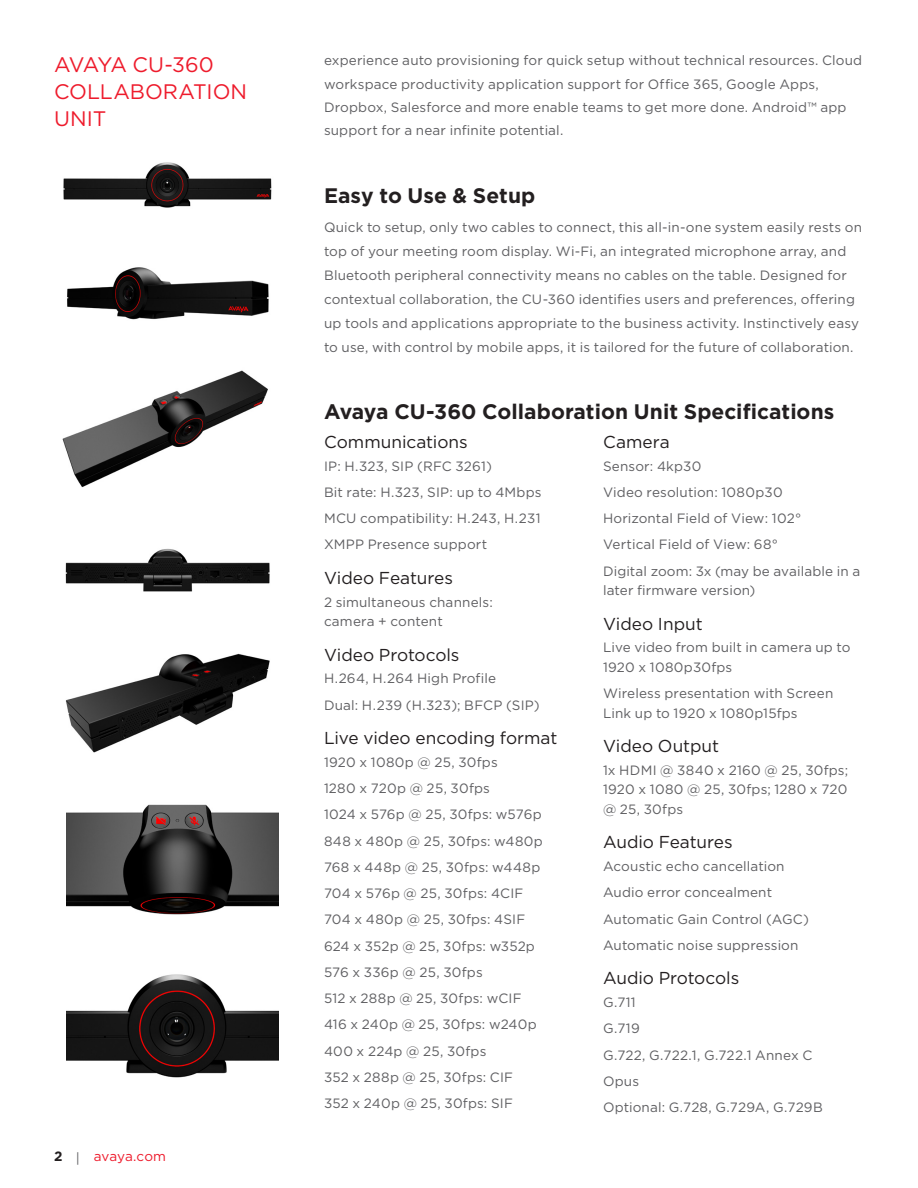
<style>
.page{position:relative;width:918px;height:1188px;background:#fff}
.page>*{position:absolute;margin:0;border:0;box-sizing:border-box;transform-origin:0 0}
.Body_Header{font:700 21px "Gotham";color:#231f20}
.Quotes{font:21px/27px "Gotham";color:#ee1b2c}
.Body_Subhead{font:17.25px "Gotham";color:#231f20}
.specifications{font:13.5px/19.5px "Gotham";letter-spacing:.015em;color:#5f5f62}
.Body_copy{font:13.5px/24px "Gotham";letter-spacing:.01em;color:#5f5f62}
.t1{font:13.5px "Gotham";color:#ee1b2c}
.s1{font-weight:700;color:#231f20}
.s2{color:#5f5f62}
</style>
<div class="page">
<img style="left:63px;top:162px;width:209px;height:46px">
<img style="left:67px;top:267px;width:202px;height:53px">
<img style="left:62px;top:370px;width:206px;height:118px">
<img style="left:65px;top:548px;width:205px;height:44px">
<img style="left:65px;top:653px;width:205px;height:100px">
<img style="left:66px;top:804px;width:213px;height:111px">
<img style="left:66px;top:974px;width:213px;height:104px">
<p class="Quotes" style="left:54px;top:50px;width:195px">AVAYA CU-360<br>COLLABORATION<br>UNIT</p>
<p class="t1" style="left:54px;top:1149px;width:114px"><span class="s1">2</span> <span class="s2">|</span> avaya.com</p>
<p class="Body_copy" style="left:324px;top:49px;width:540px;line-height:23.2px">experience auto provisioning for quick setup without technical resources. Cloud workspace productivity application support for Office 365, Google Apps, Dropbox, Salesforce and more enable teams to get more done. Android™ app support for a near infinite potential.</p>
<p class="Body_Header" style="left:324px;top:183px;width:213px">Easy to Use &amp; Setup</p>
<p class="Body_copy" style="left:324px;top:215px;width:540px">Quick to setup, only two cables to connect, this all-in-one system easily rests on top of your meeting room display. Wi-Fi, an integrated microphone array, and Bluetooth peripheral connectivity means no cables on the table. Designed for contextual collaboration, the CU-360 identifies users and preferences, offering up tools and applications appropriate to the business activity. Instinctively easy to use, with control by mobile apps, it is tailored for the future of collaboration.</p>
<p class="Body_Header" style="left:324px;top:400px;width:512px">Avaya CU-360 Collaboration Unit Specifications</p>
<p class="Body_Subhead" style="left:324px;top:432px;width:145px">Communications</p>
<p class="specifications" style="left:324px;top:456px;width:169px">IP: H.323, SIP (RFC 3261)</p>
<p class="specifications" style="left:324px;top:482px;width:219px">Bit rate: H.323, SIP: up to 4Mbps</p>
<p class="specifications" style="left:324px;top:508px;width:218px">MCU compatibility: H.243, H.231</p>
<p class="specifications" style="left:324px;top:535px;width:165px">XMPP Presence support</p>
<p class="Body_Subhead" style="left:324px;top:568px;width:131px">Video Features</p>
<p class="specifications" style="left:324px;top:592px;width:170px">2 simultaneous channels: camera + content</p>
<p class="Body_Subhead" style="left:324px;top:645px;width:137px">Video Protocols</p>
<p class="specifications" style="left:324px;top:669px;width:174px">H.264, H.264 High Profile</p>
<p class="specifications" style="left:324px;top:695px;width:217px">Dual: H.239 (H.323); BFCP (SIP)</p>
<p class="Body_Subhead" style="left:324px;top:728px;width:235px">Live video encoding format</p>
<p class="specifications" style="left:324px;top:752px;width:175px">1920 x 1080p @ 25, 30fps</p>
<p class="specifications" style="left:324px;top:778px;width:167px">1280 x 720p @ 25, 30fps</p>
<p class="specifications" style="left:324px;top:805px;width:219px">1024 x 576p @ 25, 30fps: w576p</p>
<p class="specifications" style="left:324px;top:831px;width:220px">848 x 480p @ 25, 30fps: w480p</p>
<p class="specifications" style="left:324px;top:857px;width:218px">768 x 448p @ 25, 30fps: w448p</p>
<p class="specifications" style="left:324px;top:883px;width:201px">704 x 576p @ 25, 30fps: 4CIF</p>
<p class="specifications" style="left:324px;top:910px;width:203px">704 x 480p @ 25, 30fps: 4SIF</p>
<p class="specifications" style="left:324px;top:936px;width:212px">624 x 352p @ 25, 30fps: w352p</p>
<p class="specifications" style="left:324px;top:962px;width:160px">576 x 336p @ 25, 30fps</p>
<p class="specifications" style="left:324px;top:988px;width:199px">512 x 288p @ 25, 30fps: wCIF</p>
<p class="specifications" style="left:324px;top:1015px;width:214px">416 x 240p @ 25, 30fps: w240p</p>
<p class="specifications" style="left:324px;top:1041px;width:164px">400 x 224p @ 25, 30fps</p>
<p class="specifications" style="left:324px;top:1067px;width:191px">352 x 288p @ 25, 30fps: CIF</p>
<p class="specifications" style="left:324px;top:1093px;width:191px">352 x 240p @ 25, 30fps: SIF</p>
<p class="Body_Subhead" style="left:603px;top:432px;width:68px">Camera</p>
<p class="specifications" style="left:603px;top:456px;width:100px">Sensor: 4kp30</p>
<p class="specifications" style="left:603px;top:482px;width:181px">Video resolution: 1080p30</p>
<p class="specifications" style="left:603px;top:508px;width:200px">Horizontal Field of View: 102°</p>
<p class="specifications" style="left:603px;top:535px;width:177px">Vertical Field of View: 68°</p>
<p class="specifications" style="left:603px;top:561px;width:259px">Digital zoom: 3x (may be available in a later firmware version)</p>
<p class="Body_Subhead" style="left:603px;top:614px;width:101px">Video Input</p>
<p class="specifications" style="left:603px;top:638px;width:249px">Live video from built in camera up to<br>1920 x 1080p30fps</p>
<p class="specifications" style="left:603px;top:683px;width:232px">Wireless presentation with Screen<br>Link up to 1920 x 1080p15fps</p>
<p class="Body_Subhead" style="left:603px;top:736px;width:118px">Video Output</p>
<p class="specifications" style="left:603px;top:760px;width:247px;text-align:justify">1x HDMI @ 3840 x 2160 @ 25, 30fps; 1920 x 1080 @ 25, 30fps; 1280 x 720 @ 25, 30fps</p>
<p class="Body_Subhead" style="left:603px;top:833px;width:131px">Audio Features</p>
<p class="specifications" style="left:603px;top:856px;width:183px">Acoustic echo cancellation</p>
<p class="specifications" style="left:603px;top:883px;width:171px">Audio error concealment</p>
<p class="specifications" style="left:603px;top:909px;width:207px">Automatic Gain Control (AGC)</p>
<p class="specifications" style="left:603px;top:935px;width:197px">Automatic noise suppression</p>
<p class="Body_Subhead" style="left:603px;top:969px;width:138px">Audio Protocols</p>
<p class="specifications" style="left:603px;top:992px;width:34px">G.711</p>
<p class="specifications" style="left:603px;top:1019px;width:38px">G.719</p>
<p class="specifications" style="left:603px;top:1045px;width:211px">G.722, G.722.1, G.722.1 Annex C</p>
<p class="specifications" style="left:603px;top:1071px;width:38px">Opus</p>
<p class="specifications" style="left:603px;top:1097px;width:221px">Optional: G.728, G.729A, G.729B</p>
</div>
